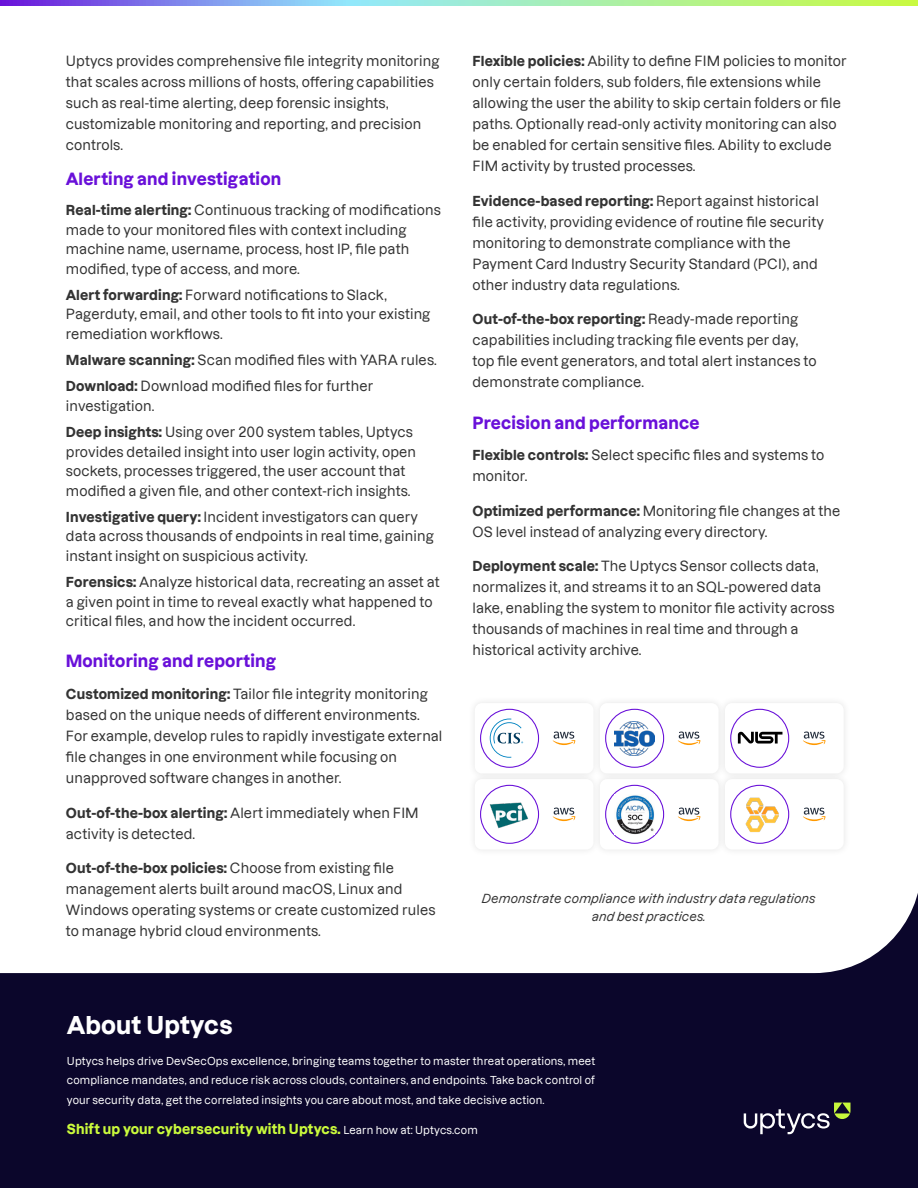
<style>
.page{position:relative;width:918px;height:1188px;background:#0b062b}
.page>*{position:absolute;margin:0;border:0;box-sizing:border-box;transform-origin:0 0}
.t1{font:700 24px "Dazzed";letter-spacing:.01em;color:#fff}
.Body_Header_2{font:700 16.5px "Dazzed";letter-spacing:.01em;color:#6910d9}
.Body_Text{font:500 13.5px/21px "Dazzed";letter-spacing:.01em;color:#333}
.Body_Bullets{font:500 13.5px/19.5px "Dazzed";letter-spacing:.01em;color:#333}
.t2{font:700 13.5px "Dazzed";letter-spacing:.01em;color:#cafa3c}
.t3{font:italic 500 12px/18px "Dazzed";letter-spacing:.01em;color:#333;text-align:center}
.t4{font:500 10.5px/19.5px "Dazzed";letter-spacing:.015em;color:#fff;text-align:justify}
.s1{font-weight:700}
.s2{font-weight:500;font-size:10.5px;color:#fff}
</style>
<div class="page">
<div style="left:0;top:5px;width:918px;height:968px;background:#fff"></div>
<svg style="left:0;top:0;width:918px;height:5px;background:#9bc6ba"></svg>
<svg style="left:744px;top:1103px;width:106px;height:31px"></svg>
<div style="left:468px;top:696px;width:133px;height:85px;background:#fafafa"></div>
<div style="left:475px;top:703px;width:118px;height:70px;background:#fff;border-radius:7px"></div>
<svg style="left:490px;top:719px;width:34px;height:39px"></svg>
<div style="left:480px;top:709px;width:59px;height:59px;border:1px solid #6910d9;border-radius:50%"></div>
<svg style="left:553px;top:731px;width:23px;height:14px"></svg>
<div style="left:593px;top:696px;width:133px;height:85px;background:#f7f7f7"></div>
<div style="left:600px;top:703px;width:119px;height:70px;background:#fff;border-radius:7px"></div>
<div style="left:605px;top:709px;width:59px;height:59px;border:1px solid #6910d9;border-radius:50%"></div>
<svg style="left:678px;top:731px;width:23px;height:14px"></svg>
<img style="left:614px;top:721px;width:41px;height:34px">
<div style="left:718px;top:696px;width:133px;height:85px;background:#f8f8f8"></div>
<div style="left:725px;top:703px;width:119px;height:70px;background:#fff;border-radius:7px"></div>
<div style="left:730px;top:709px;width:59px;height:59px;border:1px solid #6910d9;border-radius:50%"></div>
<svg style="left:803px;top:731px;width:23px;height:14px"></svg>
<svg style="left:738px;top:732px;width:44px;height:12px"></svg>
<div style="left:468px;top:772px;width:133px;height:85px;background:#f7f7f7"></div>
<div style="left:475px;top:779px;width:118px;height:71px;background:#fff;border-radius:7px"></div>
<div style="left:480px;top:785px;width:59px;height:59px;border:1px solid #6910d9;border-radius:50%"></div>
<svg style="left:553px;top:807px;width:23px;height:14px"></svg>
<img style="left:484px;top:802px;width:52px;height:27px">
<div style="left:718px;top:772px;width:133px;height:85px;background:#f7f7f7"></div>
<div style="left:725px;top:779px;width:119px;height:71px;background:#fff;border-radius:7px"></div>
<div style="left:730px;top:785px;width:59px;height:59px;border:1px solid #6910d9;border-radius:50%"></div>
<svg style="left:803px;top:807px;width:23px;height:14px"></svg>
<img style="left:738px;top:791px;width:45px;height:47px">
<div style="left:593px;top:772px;width:133px;height:85px;background:#f6f6f6"></div>
<div style="left:600px;top:779px;width:119px;height:71px;background:#fff;border-radius:7px"></div>
<div style="left:605px;top:785px;width:59px;height:59px;border:1px solid #6910d9;border-radius:50%"></div>
<svg style="left:678px;top:807px;width:23px;height:14px"></svg>
<img style="left:614px;top:794px;width:41px;height:40px">
<p class="Body_Text" style="left:66px;top:49px;width:375px">Uptycs provides comprehensive file integrity monitoring that scales across millions of hosts, offering capabilities such as real-time alerting, deep forensic insights, customizable monitoring and reporting, and precision controls.</p>
<p class="Body_Header_2" style="left:66px;top:165px;width:217px">Alerting and investigation</p>
<p class="Body_Bullets" style="left:66px;top:199px;width:377px"><span class="s1">Real-time alerting:</span> Continuous tracking of modifications made to your monitored files with context including machine name, username, process, host IP, file path modified, type of access, and more.</p>
<p class="Body_Bullets" style="left:66px;top:284px;width:366px"><span class="s1">Alert forwarding:</span> Forward notifications to Slack,<br>Pagerduty, email, and other tools to fit into your existing remediation workflows.</p>
<p class="Body_Bullets" style="left:66px;top:349px;width:372px"><span class="s1">Malware scanning:</span> Scan modified files with YARA rules.</p>
<p class="Body_Bullets" style="left:66px;top:375px;width:309px"><span class="s1">Download:</span> Download modified files for further investigation.</p>
<p class="Body_Bullets" style="left:66px;top:421px;width:352px"><span class="s1">Deep insights:</span> Using over 200 system tables, Uptycs provides detailed insight into user login activity, open sockets, processes triggered, the user account that modified a given file, and other context-rich insights.</p>
<p class="Body_Bullets" style="left:66px;top:506px;width:369px"><span class="s1">Investigative query:</span> Incident investigators can query data across thousands of endpoints in real time, gaining instant insight on suspicious activity.</p>
<p class="Body_Bullets" style="left:66px;top:571px;width:375px"><span class="s1">Forensics:</span> Analyze historical data, recreating an asset at a given point in time to reveal exactly what happened to critical files, and how the incident occurred.</p>
<p class="Body_Header_2" style="left:66px;top:648px;width:212px">Monitoring and reporting</p>
<p class="Body_Text" style="left:66px;top:682px;width:378px"><span class="s1">Customized monitoring:</span> Tailor file integrity monitoring based on the unique needs of different environments.<br>For example, develop rules to rapidly investigate external file changes in one environment while focusing on unapproved software changes in another.</p>
<p class="Body_Text" style="left:66px;top:801px;width:354px"><span class="s1">Out-of-the-box alerting:</span> Alert immediately when FIM activity is detected.</p>
<p class="Body_Text" style="left:66px;top:856px;width:371px"><span class="s1">Out-of-the-box policies:</span> Choose from existing file management alerts built around macOS, Linux and Windows operating systems or create customized rules to manage hybrid cloud environments.</p>
<p class="Body_Text" style="left:472px;top:49px;width:376px"><span class="s1">Flexible policies:</span> Ability to define FIM policies to monitor only certain folders, sub folders, file extensions while allowing the user the ability to skip certain folders or file paths. Optionally read-only activity monitoring can also be enabled for certain sensitive files. Ability to exclude FIM activity by trusted processes.</p>
<p class="Body_Text" style="left:472px;top:189px;width:353px"><span class="s1">Evidence-based reporting:</span> Report against historical file activity, providing evidence of routine file security monitoring to demonstrate compliance with the Payment Card Industry Security Standard (PCI), and other industry data regulations.</p>
<p class="Body_Text" style="left:472px;top:307px;width:346px"><span class="s1">Out-of-the-box reporting:</span> Ready-made reporting capabilities including tracking file events per day, top file event generators, and total alert instances to demonstrate compliance.</p>
<p class="Body_Header_2" style="left:472px;top:409px;width:229px">Precision and performance</p>
<p class="Body_Text" style="left:472px;top:443px;width:353px"><span class="s1">Flexible controls:</span> Select specific files and systems to monitor.</p>
<p class="Body_Text" style="left:472px;top:499px;width:369px"><span class="s1">Optimized performance:</span> Monitoring file changes at the<br>OS level instead of analyzing every directory.</p>
<p class="Body_Text" style="left:472px;top:554px;width:364px"><span class="s1">Deployment scale:</span> The Uptycs Sensor collects data, normalizes it, and streams it to an SQL-powered data lake, enabling the system to monitor file activity across thousands of machines in real time and through a historical activity archive.</p>
<p class="t3" style="left:482px;top:888px;width:335px">Demonstrate compliance with industry data regulations and best practices.</p>
<h1 class="t1" style="left:67px;top:1006px;width:167px">About Uptycs</h1>
<p class="t4" style="left:67px;top:1050px;width:530px">Uptycs helps drive DevSecOps excellence, bringing teams together to master threat operations, meet compliance mandates, and reduce risk across clouds, containers, and endpoints. Take back control of your security data, get the correlated insights you care about most, and take decisive action.</p>
<p class="t2" style="left:67px;top:1118px;width:412px">Shift up your cybersecurity with Uptycs. <span class="s2">Learn how at: Uptycs.com</span></p>
</div>
